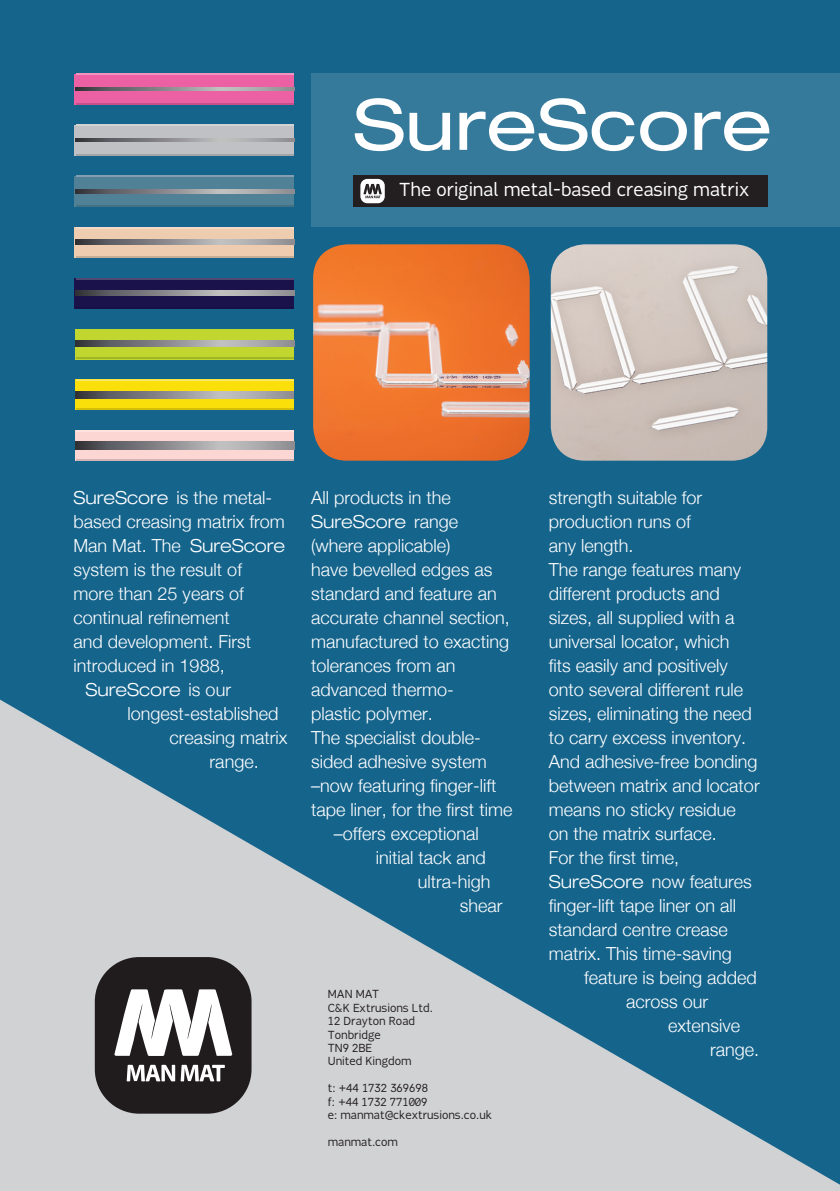
<style>
.page{position:relative;width:840px;height:1191px;background:#fff}
.page>*{position:absolute;margin:0;border:0;box-sizing:border-box;transform-origin:0 0}
.t1{font:300 18px "Helvetica Neue";color:#fff}
.t2{font:18px "Fabrica";color:#fff}
.t3{font:300 expanded 18px "Helvetica Neue";color:#fff}
.t4{font:11.2px/13.4px "Fabrica";color:#231f20}
.s1{font-stretch:expanded}
.s2{font-stretch:normal}
</style>
<div class="page">
<div style="left:0;top:0;width:839px;height:1191px;background:#15648c"></div>
<div style="left:311px;top:73px;width:528px;height:154px;background:#35799b"></div>
<div style="left:75px;top:74px;width:219px;height:30px;background:#ec61a4"></div>
<svg style="left:75px;top:88px;width:219px;height:2px"></svg>
<hr style="left:76px;top:74px;width:218px;height:1px;background:#f093be">
<hr style="left:76px;top:103px;width:218px;height:1px;background:#c6508c">
<div style="left:75px;top:125px;width:219px;height:30px;background:#c0c1c5"></div>
<svg style="left:75px;top:138px;width:219px;height:4px"></svg>
<hr style="left:76px;top:125px;width:218px;height:1px;background:#d3d2d3">
<hr style="left:76px;top:154px;width:218px;height:1px;background:#a3a5a9">
<div style="left:75px;top:176px;width:219px;height:30px;background:#518197"></div>
<svg style="left:75px;top:189px;width:219px;height:4px"></svg>
<hr style="left:76px;top:176px;width:218px;height:1px;background:#859fb0">
<hr style="left:76px;top:205px;width:218px;height:1px;background:#447083">
<div style="left:75px;top:227px;width:219px;height:30px;background:#eeccaf"></div>
<svg style="left:75px;top:240px;width:219px;height:4px"></svg>
<hr style="left:76px;top:227px;width:218px;height:1px;background:#f3dac4">
<hr style="left:76px;top:256px;width:218px;height:1px;background:#c6ad95">
<div style="left:75px;top:278px;width:219px;height:30px;background:#1a124b"></div>
<svg style="left:75px;top:291px;width:219px;height:4px"></svg>
<hr style="left:76px;top:278px;width:218px;height:1px;background:#4e4872">
<hr style="left:76px;top:307px;width:218px;height:1px;background:#160e46">
<div style="left:75px;top:329px;width:219px;height:30px;background:#c1d72f"></div>
<svg style="left:75px;top:341px;width:219px;height:5px"></svg>
<hr style="left:77px;top:358px;width:217px;height:1px;background:#a0b627">
<div style="left:75px;top:379px;width:218px;height:31px;background:#fadf0b"></div>
<svg style="left:75px;top:391px;width:219px;height:7px"></svg>
<hr style="left:76px;top:379px;width:217px;height:2px;background:#fce970">
<hr style="left:76px;top:408px;width:218px;height:2px;background:#d5be0b">
<div style="left:75px;top:430px;width:219px;height:31px;background:#fbd6d2"></div>
<svg style="left:75px;top:442px;width:219px;height:7px"></svg>
<hr style="left:77px;top:430px;width:217px;height:2px;background:#fde2df">
<hr style="left:77px;top:459px;width:217px;height:1px;background:#d3b5b5">
<img style="left:313px;top:244px;width:216px;height:217px">
<img style="left:550px;top:244px;width:216px;height:217px">
<div style="left:352px;top:175px;width:414px;height:31px;background:#231f20"></div>
<svg style="left:354px;top:98px;width:49px;height:53px"></svg>
<svg style="left:409px;top:113px;width:41px;height:38px"></svg>
<svg style="left:459px;top:98px;width:227px;height:53px"></svg>
<svg style="left:694px;top:112px;width:74px;height:39px"></svg>
<svg style="left:0;top:699px;width:839px;height:492px"></svg>
<svg style="left:360px;top:179px;width:25px;height:24px"></svg>
<p class="t2" style="left:399px;top:178px;width:351px">The original metal-based creasing matrix</p>
<p class="t1" style="left:73px;top:483px;width:200px"><span class="s1">SureScore</span> is the metal-</p>
<p class="t1" style="left:73px;top:507px;width:213px">based creasing matrix from</p>
<p class="t1" style="left:73px;top:531px;width:213px">Man Mat. The <span class="s1">SureScore</span></p>
<p class="t1" style="left:73px;top:555px;width:170px">system is the result of</p>
<p class="t1" style="left:73px;top:579px;width:172px">more than 25 years of</p>
<p class="t1" style="left:73px;top:603px;width:158px">continual refinement</p>
<p class="t1" style="left:73px;top:627px;width:179px">and development. First</p>
<p class="t1" style="left:73px;top:651px;width:153px">introduced in 1988,</p>
<p class="t3" style="left:85px;top:679px;width:147px">SureScore <span class="s2">is our</span></p>
<p class="t1" style="left:127px;top:699px;width:152px">longest-established</p>
<p class="t1" style="left:169px;top:723px;width:119px">creasing matrix</p>
<p class="t1" style="left:209px;top:747px;width:51px">range.</p>
<p class="t1" style="left:311px;top:483px;width:141px">All products in the</p>
<p class="t3" style="left:311px;top:511px;width:149px">SureScore <span class="s2">range</span></p>
<p class="t1" style="left:311px;top:531px;width:141px">(where applicable)</p>
<p class="t1" style="left:311px;top:555px;width:183px">have bevelled edges as</p>
<p class="t1" style="left:311px;top:579px;width:187px">standard and feature an</p>
<p class="t1" style="left:311px;top:603px;width:200px">accurate channel section,</p>
<p class="t1" style="left:311px;top:627px;width:199px">manufactured to exacting</p>
<p class="t1" style="left:311px;top:651px;width:146px">tolerances from an</p>
<p class="t1" style="left:311px;top:675px;width:144px">advanced thermo-</p>
<p class="t1" style="left:311px;top:699px;width:123px">plastic polymer.</p>
<p class="t1" style="left:311px;top:723px;width:171px">The specialist double-</p>
<p class="t1" style="left:311px;top:747px;width:177px">sided adhesive system</p>
<p class="t1" style="left:311px;top:771px;width:187px">–now featuring finger-lift</p>
<p class="t1" style="left:311px;top:795px;width:203px">tape liner, for the first time</p>
<p class="t1" style="left:333px;top:819px;width:147px">–offers exceptional</p>
<p class="t1" style="left:375px;top:843px;width:112px">initial tack and</p>
<p class="t1" style="left:417px;top:867px;width:74px">ultra-high</p>
<p class="t1" style="left:459px;top:891px;width:44px">shear</p>
<p class="t4" style="left:327px;top:987px;width:107px">MAN MAT<br>C&amp;K Extrusions Ltd.<br>12 Drayton Road<br>Tonbridge<br>TN9 2BE<br>United Kingdom</p>
<p class="t4" style="left:327px;top:1081px;width:166px">t: +44 1732 369698<br>f: +44 1732 771009<br>e: manmat@ckextrusions.co.uk</p>
<p class="t4" style="left:327px;top:1135px;width:72px">manmat.com</p>
<p class="t1" style="left:548px;top:483px;width:155px">strength suitable for</p>
<p class="t1" style="left:548px;top:507px;width:144px">production runs of</p>
<p class="t1" style="left:548px;top:531px;width:86px">any length.</p>
<p class="t1" style="left:548px;top:555px;width:194px">The range features many</p>
<p class="t1" style="left:548px;top:579px;width:173px">different products and</p>
<p class="t1" style="left:548px;top:603px;width:187px">sizes, all supplied with a</p>
<p class="t1" style="left:548px;top:627px;width:182px">universal locator, which</p>
<p class="t1" style="left:548px;top:651px;width:180px">fits easily and positively</p>
<p class="t1" style="left:548px;top:675px;width:196px">onto several different rule</p>
<p class="t1" style="left:548px;top:699px;width:205px">sizes, eliminating the need</p>
<p class="t1" style="left:548px;top:723px;width:199px">to carry excess inventory.</p>
<p class="t1" style="left:548px;top:747px;width:210px">And adhesive-free bonding</p>
<p class="t1" style="left:548px;top:771px;width:212px">between matrix and locator</p>
<p class="t1" style="left:548px;top:795px;width:189px">means no sticky residue</p>
<p class="t1" style="left:548px;top:819px;width:170px">on the matrix surface.</p>
<p class="t1" style="left:548px;top:843px;width:132px">For the first time,</p>
<p class="t1" style="left:548px;top:867px;width:205px"><span class="s1">SureScore</span> now features</p>
<p class="t1" style="left:548px;top:891px;width:189px">finger-lift tape liner on all</p>
<p class="t1" style="left:548px;top:915px;width:181px">standard centre crease</p>
<p class="t1" style="left:548px;top:939px;width:184px">matrix. This time-saving</p>
<p class="t1" style="left:583px;top:963px;width:174px">feature is being added</p>
<p class="t1" style="left:625px;top:987px;width:84px">across our</p>
<p class="t1" style="left:667px;top:1011px;width:74px">extensive</p>
<p class="t1" style="left:709px;top:1035px;width:51px">range.</p>
</div>
